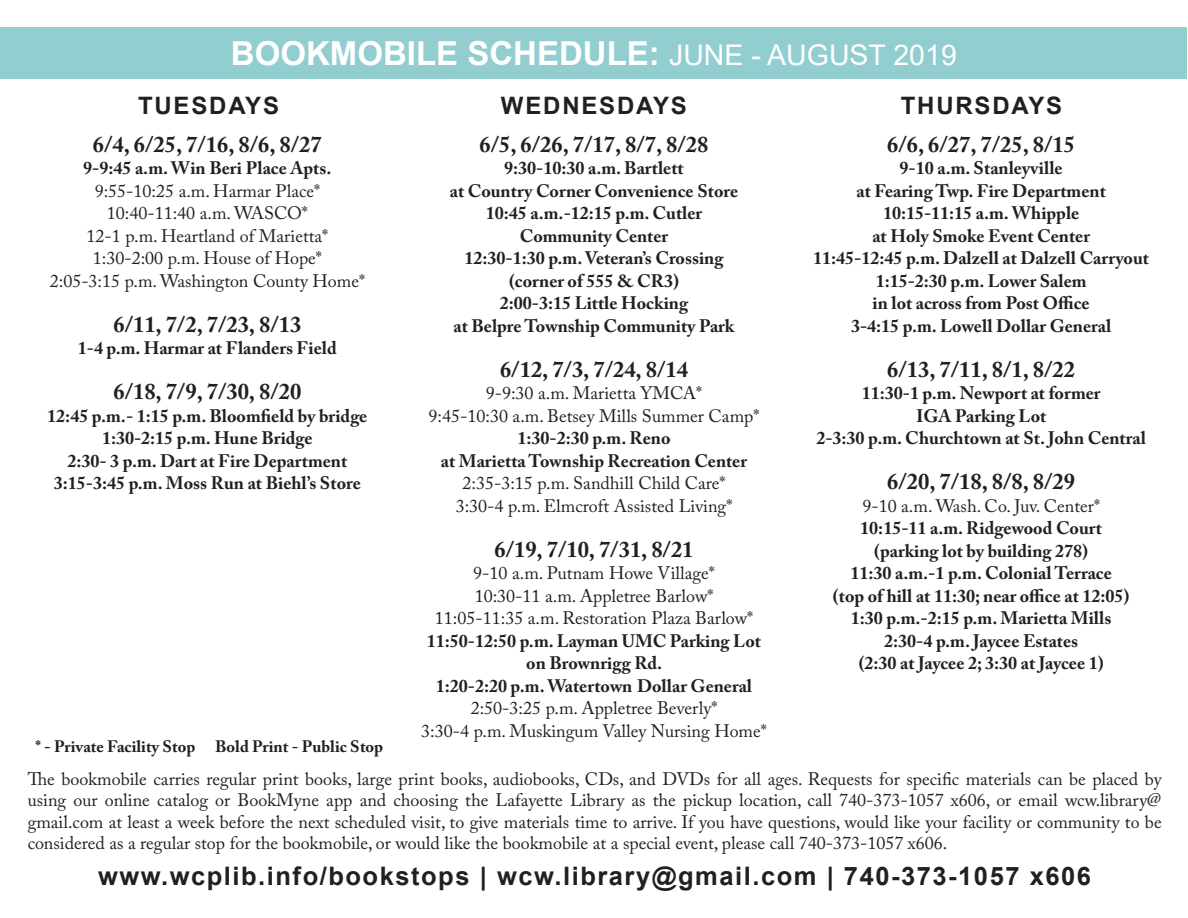
<style>
.page{position:relative;width:1188px;height:918px;background:#fff}
.page>*{position:absolute;margin:0;border:0;box-sizing:border-box;transform-origin:0 0}
.t1{font:700 33px "Arial";color:#fff}
.t2{font:700 25.5px "Arial";letter-spacing:.06em;color:#231f20}
.t3{font:700 24px "Arial";letter-spacing:.075em;color:#231f20}
.t4{font:700 22.5px "Adobe Caslon Pro";color:#231f20}
.t5{font:700 18px/22.5px "Adobe Caslon Pro";color:#231f20;text-align:center}
.t6{font:18px/21.6px "Adobe Caslon Pro";color:#231f20;text-align:center}
.t7{font:700 16.5px "Adobe Caslon Pro";color:#231f20}
.s1{font-weight:400;font-size:28.5px}
.s2{font-weight:400}
</style>
<div class="page">
<div style="left:1px;top:27px;width:1186px;height:52px;background:#92cdcf"></div>
<p class="t1" style="left:231px;top:30px;width:727px">BOOKMOBILE SCHEDULE: <span class="s1">JUNE - AUGUST 2019</span></p>
<p class="t3" style="left:138px;top:89px;width:143px">TUESDAYS</p>
<p class="t3" style="left:501px;top:89px;width:188px">WEDNESDAYS</p>
<p class="t3" style="left:901px;top:89px;width:163px">THURSDAYS</p>
<p class="t4" style="left:93px;top:131px;width:230px">6/4, 6/25, 7/16, 8/6, 8/27</p>
<p class="t5" style="left:83px;top:157px;width:250px">9-9:45 a.m. Win Beri Place Apts.<br><span class="s2">9:55-10:25 a.m. Harmar Place*</span></p>
<p class="t6" style="left:107px;top:202px;width:203px">10:40-11:40 a.m. WASCO*</p>
<p class="t6" style="left:50px;top:224px;width:317px;line-height:22.5px">12-1 p.m. Heartland of Marietta*<br>1:30-2:00 p.m. House of Hope*<br>2:05-3:15 p.m. Washington County Home*</p>
<p class="t4" style="left:113px;top:311px;width:189px">6/11, 7/2, 7/23, 8/13</p>
<p class="t5" style="left:78px;top:337px;width:261px">1-4 p.m. Harmar at Flanders Field</p>
<p class="t4" style="left:113px;top:378px;width:189px">6/18, 7/9, 7/30, 8/20</p>
<p class="t5" style="left:47px;top:404px;width:322px">12:45 p.m.- 1:15 p.m. Bloomfield by bridge</p>
<p class="t5" style="left:102px;top:427px;width:212px">1:30-2:15 p.m. Hune Bridge</p>
<p class="t5" style="left:67px;top:449px;width:281px">2:30- 3 p.m. Dart at Fire Department</p>
<p class="t5" style="left:54px;top:472px;width:308px">3:15-3:45 p.m. Moss Run at Biehl’s Store</p>
<p class="t7" style="left:36px;top:737px;width:349px">* - Private Facility Stop Bold Print - Public Stop</p>
<p class="t4" style="left:480px;top:131px;width:230px">6/5, 6/26, 7/17, 8/7, 8/28</p>
<p class="t5" style="left:450px;top:157px;width:290px">9:30-10:30 a.m. Bartlett<br>at Country Corner Convenience Store</p>
<p class="t5" style="left:486px;top:202px;width:218px">10:45 a.m.-12:15 p.m. Cutler</p>
<p class="t5" style="left:520px;top:224px;width:150px">Community Center</p>
<p class="t5" style="left:465px;top:247px;width:260px">12:30-1:30 p.m. Veteran’s Crossing (corner of 555 &amp; CR3)</p>
<p class="t5" style="left:454px;top:292px;width:282px">2:00-3:15 Little Hocking<br>at Belpre Township Community Park</p>
<p class="t4" style="left:500px;top:356px;width:189px">6/12, 7/3, 7/24, 8/14</p>
<p class="t6" style="left:486px;top:382px;width:218px">9-9:30 a.m. Marietta YMCA*</p>
<p class="t6" style="left:429px;top:405px;width:332px">9:45-10:30 a.m. Betsey Mills Summer Camp*</p>
<p class="t5" style="left:441px;top:427px;width:308px">1:30-2:30 p.m. Reno<br>at Marietta Township Recreation Center<br><span class="s2">2:35-3:15 p.m. Sandhill Child Care*</span></p>
<p class="t6" style="left:456px;top:495px;width:278px">3:30-4 p.m. Elmcroft Assisted Living*</p>
<p class="t4" style="left:494px;top:536px;width:201px">6/19, 7/10, 7/31, 8/21</p>
<p class="t6" style="left:473px;top:562px;width:243px">9-10 a.m. Putnam Howe Village*</p>
<p class="t6" style="left:475px;top:585px;width:240px">10:30-11 a.m. Appletree Barlow*</p>
<p class="t6" style="left:435px;top:607px;width:320px">11:05-11:35 a.m. Restoration Plaza Barlow*</p>
<p class="t5" style="left:427px;top:629px;width:336px">11:50-12:50 p.m. Layman UMC Parking Lot on Brownrigg Rd.</p>
<p class="t5" style="left:436px;top:674px;width:318px">1:20-2:20 p.m. Watertown Dollar General<br><span class="s2">2:50-3:25 p.m. Appletree Beverly*</span></p>
<p class="t6" style="left:421px;top:720px;width:347px">3:30-4 p.m. Muskingum Valley Nursing Home*</p>
<p class="t4" style="left:887px;top:131px;width:189px">6/6, 6/27, 7/25, 8/15</p>
<p class="t5" style="left:856px;top:157px;width:251px">9-10 a.m. Stanleyville<br>at Fearing Twp. Fire Department</p>
<p class="t5" style="left:872px;top:202px;width:219px">10:15-11:15 a.m. Whipple<br>at Holy Smoke Event Center</p>
<p class="t5" style="left:813px;top:247px;width:337px">11:45-12:45 p.m. Dalzell at Dalzell Carryout</p>
<p class="t5" style="left:873px;top:269px;width:219px;text-align:left">1:15-2:30 p.m. Lower Salem in lot across from Post Office</p>
<p class="t5" style="left:851px;top:314px;width:262px">3-4:15 p.m. Lowell Dollar General</p>
<p class="t4" style="left:887px;top:356px;width:189px">6/13, 7/11, 8/1, 8/22</p>
<p class="t5" style="left:816px;top:382px;width:331px">11:30-1 p.m. Newport at former<br>IGA Parking Lot<br>2-3:30 p.m. Churchtown at St. John Central</p>
<p class="t4" style="left:887px;top:468px;width:189px">6/20, 7/18, 8/8, 8/29</p>
<p class="t6" style="left:862px;top:495px;width:239px">9-10 a.m. Wash. Co. Juv. Center*</p>
<p class="t5" style="left:860px;top:517px;width:243px">10:15-11 a.m. Ridgewood Court (parking lot by building 278)</p>
<p class="t5" style="left:833px;top:562px;width:298px">11:30 a.m.-1 p.m. Colonial Terrace (top of hill at 11:30; near office at 12:05)</p>
<p class="t5" style="left:851px;top:607px;width:262px">1:30 p.m.-2:15 p.m. Marietta Mills</p>
<p class="t5" style="left:859px;top:629px;width:247px">2:30-4 p.m. Jaycee Estates<br>(2:30 at Jaycee 2; 3:30 at Jaycee 1)</p>
<p class="t6" style="left:28px;top:768px;width:1136px;text-align:justify">The bookmobile carries regular print books, large print books, audiobooks, CDs, and DVDs for all ages. Requests for specific materials can be placed by using our online catalog or BookMyne app and choosing the Lafayette Library as the pickup location, call 740-373-1057 x606, or email wcw.library@ gmail.com at least a week before the next scheduled visit, to give materials time to arrive. If you have questions, would like your facility or community to be considered as a regular stop for the bookmobile, or would like the bookmobile at a special event, please call 740-373-1057 x606.</p>
<p class="t2" style="left:98px;top:858px;width:995px">www.wcplib.info/bookstops | wcw.library@gmail.com | 740-373-1057 x606</p>
</div>
